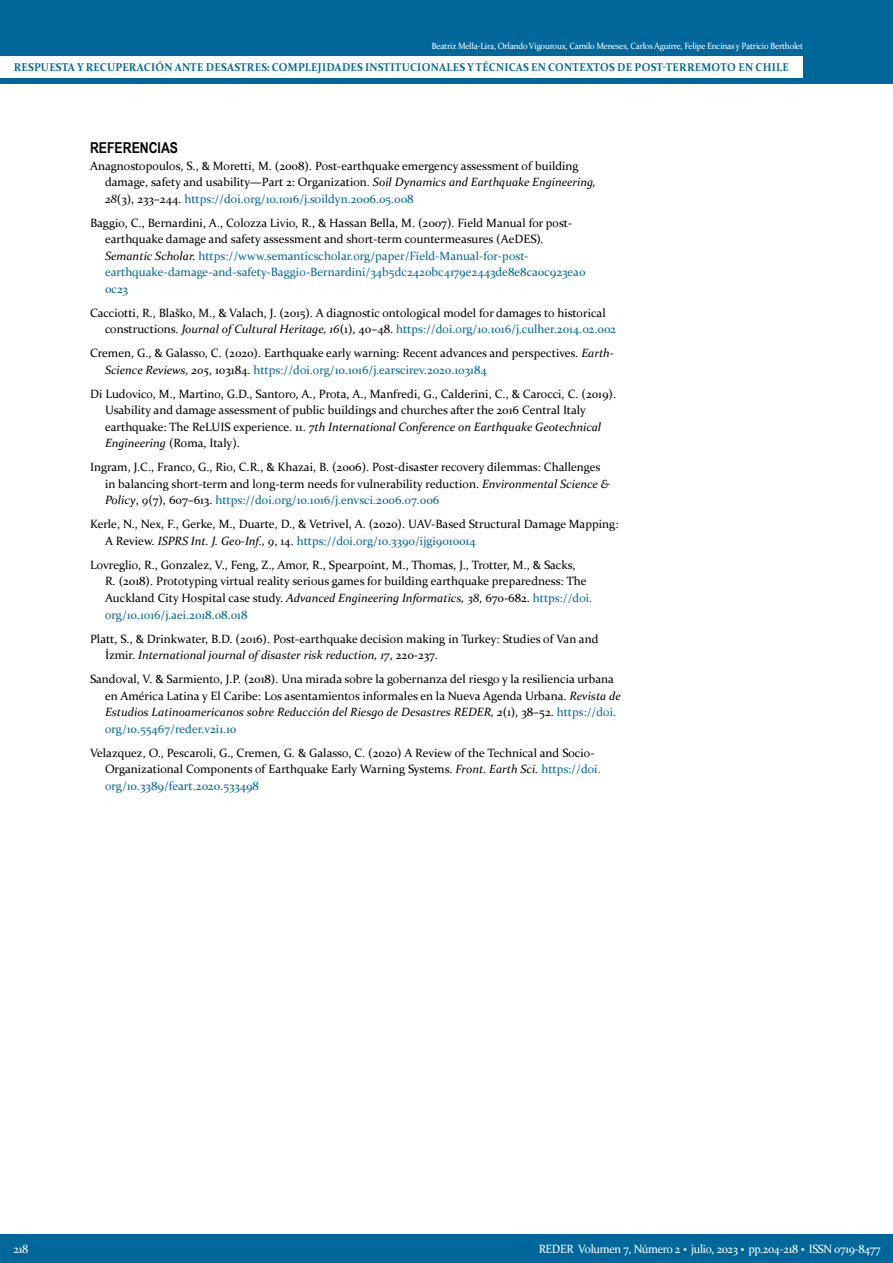
<style>
.page{position:relative;width:893px;height:1263px;background:#fff}
.page>*{position:absolute;margin:0;border:0;box-sizing:border-box;transform-origin:0 0}
.Subtítulos{font:700 15px "Arial Narrow";color:#000}
.Referencias{font:12px/16.5px "Constantia";color:#000}
.t1{font:12px "Constantia";letter-spacing:-.025em;color:#fff;scale:.95 1}
.t2{font:700 11.25px "Constantia";letter-spacing:.02em;color:#00679b;scale:.95 1}
.t3{font:9px "Constantia";letter-spacing:-.025em;color:#fff;scale:.95 1}
.s1{font-style:italic}
.s2{color:#00679b}
.s3{font-weight:700;font-size:18px}
</style>
<div class="page">
<div style="left:0;top:0;width:893px;height:84px;background:#00679b"></div>
<div style="left:0;top:56px;width:803px;height:22px;background:#fff"></div>
<div style="left:0;top:1234px;width:893px;height:29px;background:#00679b"></div>
<p class="t3" style="left:432px;top:40px;width:393px">Beatriz Mella-Lira, Orlando Vigouroux, Camilo Meneses, Carlos Aguirre, Felipe Encinas y Patricio Bertholet</p>
<p class="t2" style="left:14px;top:60px;width:817px">RESPUESTA Y RECUPERACIÓN ANTE DESASTRES: COMPLEJIDADES INSTITUCIONALES Y TÉCNICAS EN CONTEXTOS DE POST-TERREMOTO EN CHILE</p>
<p class="Subtítulos" style="left:90px;top:137px;width:90px">REFERENCIAS</p>
<p class="Referencias" style="left:105px;top:157px;width:492px;text-indent:-15px">Anagnostopoulos, S., &amp; Moretti, M. (2008). Post-earthquake emergency assessment of building damage, safety and usability—Part 2: Organization. <span class="s1">Soil Dynamics and Earthquake Engineering,<br>28</span>(3), 233–244. <span class="s2">https://doi.org/10.1016/j.soildyn.2006.05.008</span></p>
<p class="Referencias" style="left:105px;top:214px;width:482px;text-indent:-15px">Baggio, C., Bernardini, A., Colozza Livio, R., &amp; Hassan Bella, M. (2007). Field Manual for post&shy;earthquake damage and safety assessment and short-term countermeasures (AeDES)<span class="s1">.<br>Semantic Scholar.</span> <span class="s2">https://www.semanticscholar.org/paper/Field-Manual-for-post&shy;earthquake-damage-and-safety-Baggio-Bernardini/34b5dc2420bc4179e2443de8e8ca0c923ea0<br>0c23</span></p>
<p class="Referencias" style="left:105px;top:304px;width:513px;text-indent:-15px">Cacciotti, R., Blaško, M., &amp; Valach, J. (2015). A diagnostic ontological model for damages to historical constructions. <span class="s1">Journal of Cultural Heritage, 16</span>(1), 40–48. <span class="s2">https://doi.org/10.1016/j.culher.2014.02.002</span></p>
<p class="Referencias" style="left:105px;top:345px;width:510px;text-indent:-15px">Cremen, G., &amp; Galasso, C. (2020). Earthquake early warning: Recent advances and perspectives. <span class="s1">Earth-<br>Science Reviews, 205</span>, 103184. <span class="s2">https://doi.org/10.1016/j.earscirev.2020.103184</span></p>
<p class="Referencias" style="left:105px;top:385px;width:513px;text-indent:-15px">Di Ludovico, M., Martino, G.D., Santoro, A., Prota, A., Manfredi, G., Calderini, C., &amp; Carocci, C. (2019).<br>Usability and damage assessment of public buildings and churches after the 2016 Central Italy earthquake: The ReLUIS experience. 11. <span class="s1">7th International Conference on Earthquake Geotechnical Engineering</span> (Roma, Italy).</p>
<p class="Referencias" style="left:105px;top:459px;width:506px;text-indent:-15px">Ingram, J.C., Franco, G., Rio, C.R., &amp; Khazai, B. (2006). Post-disaster recovery dilemmas: Challenges in balancing short-term and long-term needs for vulnerability reduction. <span class="s1">Environmental Science &amp;<br>Policy</span>, <span class="s1">9</span>(7), 607–613. <span class="s2">https://doi.org/10.1016/j.envsci.2006.07.006</span></p>
<p class="Referencias" style="left:105px;top:516px;width:515px;text-indent:-15px">Kerle, N., Nex, F., Gerke, M., Duarte, D., &amp; Vetrivel, A. (2020). UAV-Based Structural Damage Mapping:<br>A Review. <span class="s1">ISPRS Int. J. Geo-Inf., 9</span>, 14. <span class="s2">https://doi.org/10.3390/ijgi9010014</span></p>
<p class="Referencias" style="left:105px;top:556px;width:489px;text-indent:-15px">Lovreglio, R., Gonzalez, V., Feng, Z., Amor, R., Spearpoint, M., Thomas, J., Trotter, M., &amp; Sacks,<br>R. (2018). Prototyping virtual reality serious games for building earthquake preparedness: The Auckland City Hospital case study. <span class="s1">Advanced Engineering Informatics, 38</span>, 670-682. <span class="s2">https://doi. org/10.1016/j.aei.2018.08.018</span></p>
<p class="Referencias" style="left:105px;top:630px;width:495px;text-indent:-15px">Platt, S., &amp; Drinkwater, B.D. (2016). Post-earthquake decision making in Turkey: Studies of Van and<br>İzmir. <span class="s1">International journal of disaster risk reduction, 17</span>, 220-237.</p>
<p class="Referencias" style="left:105px;top:670px;width:517px;text-indent:-15px">Sandoval, V. &amp; Sarmiento, J.P. (2018). Una mirada sobre la gobernanza del riesgo y la resiliencia urbana en América Latina y El Caribe: Los asentamientos informales en la Nueva Agenda Urbana. <span class="s1">Revista de Estudios Latinoamericanos sobre Reducción del Riesgo de Desastres REDER, 2</span>(1), 38–52. <span class="s2">https://doi. org/10.55467/reder.v2i1.10</span></p>
<p class="Referencias" style="left:105px;top:744px;width:497px;text-indent:-15px">Velazquez, O., Pescaroli, G., Cremen, G. &amp; Galasso, C. (2020) A Review of the Technical and Socio-<br>Organizational Components of Earthquake Early Warning Systems. <span class="s1">Front. Earth Sci.</span> <span class="s2">https://doi. org/10.3389/feart.2020.533498</span></p>
<p class="t1" style="left:14px;top:1241px;width:17px">218</p>
<p class="t1" style="left:539px;top:1240px;width:361px">REDER Volumen 7, Número 2 <span class="s3">·</span> julio, 2023 <span class="s3">·</span> pp.204-218 <span class="s3">·</span> ISSN 0719-8477</p>
</div>
